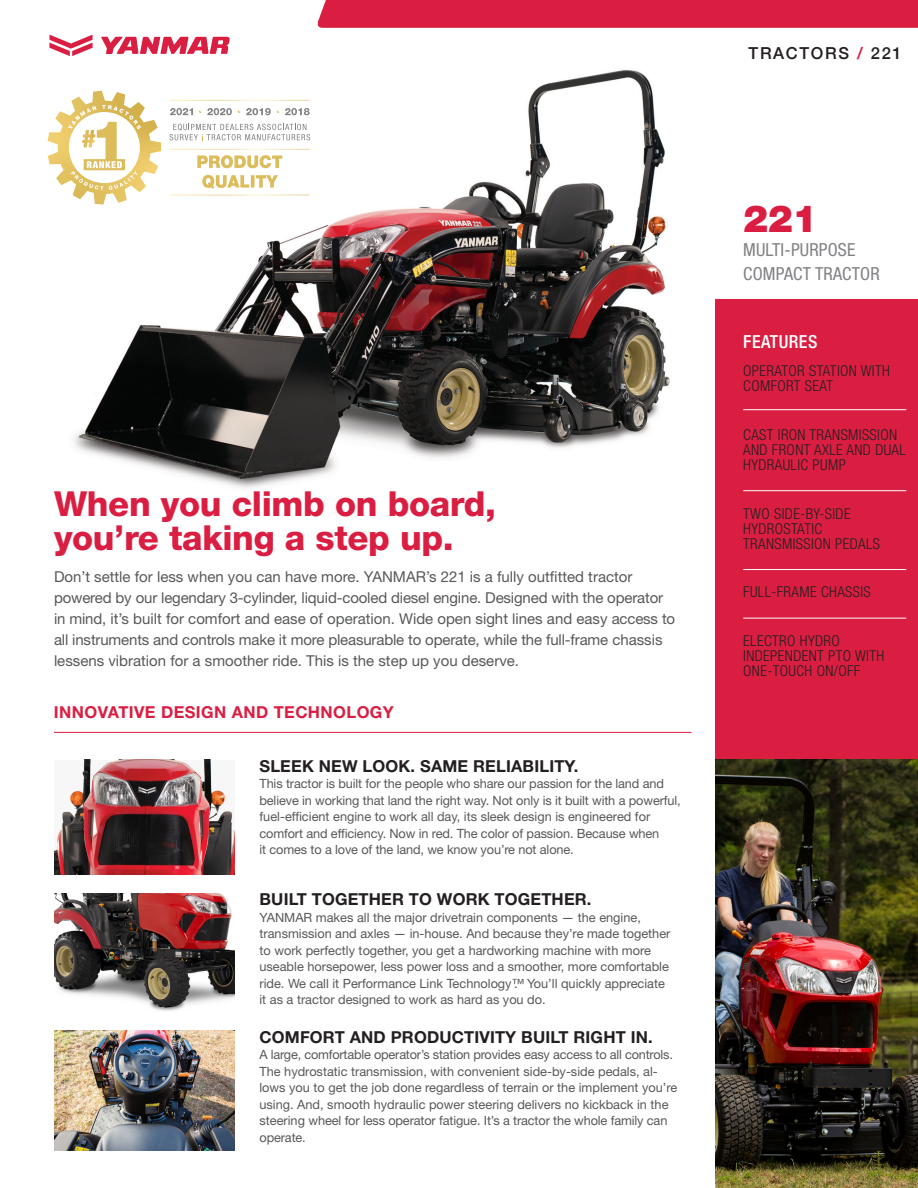
<style>
.page{position:relative;width:918px;height:1188px;background:#fff}
.page>*{position:absolute;margin:0;border:0;box-sizing:border-box;transform-origin:0 0}
.t1{font:900 37.5px "Helvetica Neue LT Std";color:#da1e42}
.t2{font:800 34.5px/34.5px "Helvetica Neue LT Std";letter-spacing:-.01em;color:#da1e42}
.t3{font:condensed 18px "Helvetica Neue";letter-spacing:.01em;color:#808285}
.t4{font:500 condensed 18px "Helvetica Neue LT Std";letter-spacing:.025em;color:#fff}
.t5{font:700 16.5px "Helvetica Neue LT Std";letter-spacing:.01em;color:#231f20}
.t6{font:700 16.5px "Helvetica Neue LT Std";letter-spacing:.025em;color:#da1e42}
.t7{font:500 16.5px "Helvetica Neue";letter-spacing:.1em;color:#231f20}
.t8{font:15px/21px "Helvetica Neue LT Std";color:#57585a}
.t9{font:300 condensed 15px/15px "Helvetica Neue LT Std";letter-spacing:.025em;color:#231f20}
.t10{font:12.75px/16.5px "Helvetica Neue LT Std";color:#57585a}
.s1{color:#da1e42}
</style>
<div class="page">
<div style="left:716px;top:299px;width:202px;height:460px;background:#da1e42"></div>
<img style="left:74px;top:70px;width:596px;height:418px">
<div style="left:317px;top:0;width:601px;height:28px;background:#da1e42"></div>
<hr style="left:54px;top:732px;width:638px;height:1px;background:#da1e42">
<svg style="left:101px;top:37px;width:129px;height:17px"></svg>
<svg style="left:49px;top:35px;width:44px;height:21px"></svg>
<img style="left:716px;top:759px;width:202px;height:429px">
<hr style="left:743px;top:409px;width:163px;height:1px;background:#fff">
<hr style="left:743px;top:490px;width:163px;height:1px;background:#fff">
<hr style="left:743px;top:569px;width:163px;height:1px;background:#fff">
<hr style="left:743px;top:618px;width:163px;height:1px;background:#fff">
<img style="left:54px;top:893px;width:180px;height:118px">
<img style="left:54px;top:1031px;width:180px;height:119px">
<img style="left:54px;top:760px;width:180px;height:114px">
<svg style="left:170px;top:195px;width:140px;height:1px"></svg>
<svg style="left:170px;top:100px;width:140px;height:1px"></svg>
<svg style="left:170px;top:149px;width:140px;height:19px"></svg>
<svg style="left:202px;top:175px;width:76px;height:14px"></svg>
<svg style="left:169px;top:124px;width:141px;height:16px"></svg>
<svg style="left:48px;top:91px;width:113px;height:114px"></svg>
<svg style="left:285px;top:108px;width:25px;height:7px"></svg>
<svg style="left:246px;top:108px;width:25px;height:7px"></svg>
<svg style="left:207px;top:108px;width:25px;height:7px"></svg>
<svg style="left:170px;top:108px;width:23px;height:7px"></svg>
<p class="t2" style="left:54px;top:486px;width:444px">When you climb on board, you’re taking a step up.</p>
<p class="t8" style="left:54px;top:566px;width:623px">Don’t settle for less when you can have more. YANMAR’s 221 is a fully outfitted tractor powered by our legendary 3-cylinder, liquid-cooled diesel engine. Designed with the operator in mind, it’s built for comfort and ease of operation. Wide open sight lines and easy access to all instruments and controls make it more pleasurable to operate, while the full-frame chassis lessens vibration for a smoother ride. This is the step up you deserve.</p>
<p class="t6" style="left:54px;top:702px;width:341px">INNOVATIVE DESIGN AND TECHNOLOGY</p>
<p class="t5" style="left:260px;top:756px;width:321px">SLEEK NEW LOOK. SAME RELIABILITY.</p>
<p class="t10" style="left:260px;top:775px;width:423px">This tractor is built for the people who share our passion for the land and believe in working that land the right way. Not only is it built with a powerful, fuel-efficient engine to work all day, its sleek design is engineered for comfort and efficiency. Now in red. The color of passion. Because when<br>it comes to a love of the land, we know you’re not alone.</p>
<p class="t5" style="left:260px;top:889px;width:334px">BUILT TOGETHER TO WORK TOGETHER.</p>
<p class="t10" style="left:260px;top:909px;width:412px">YANMAR makes all the major drivetrain components — the engine, transmission and axles — in-house. And because they’re made together to work perfectly together, you get a hardworking machine with more useable horsepower, less power loss and a smoother, more comfortable ride. We call it Performance Link Technology™. You’ll quickly appreciate it as a tractor designed to work as hard as you do.</p>
<p class="t5" style="left:260px;top:1027px;width:395px">COMFORT AND PRODUCTIVITY BUILT RIGHT IN.</p>
<p class="t10" style="left:260px;top:1046px;width:419px">A large, comfortable operator’s station provides easy access to all controls.<br>The hydrostatic transmission, with convenient side-by-side pedals, al&shy;lows you to get the job done regardless of terrain or the implement you’re using. And, smooth hydraulic power steering delivers no kickback in the steering wheel for less operator fatigue. It’s a tractor the whole family can operate.</p>
<p class="t7" style="left:749px;top:39px;width:155px">TRACTORS <span class="s1">/</span> 221</p>
<p class="t1" style="left:743px;top:196px;width:76px">221</p>
<p class="t3" style="left:743px;top:239px;width:114px">MULTI-PURPOSE</p>
<p class="t3" style="left:743px;top:263px;width:138px">COMPACT TRACTOR</p>
<p class="t4" style="left:743px;top:331px;width:76px">FEATURES</p>
<p class="t9" style="left:743px;top:363px;width:148px">OPERATOR STATION WITH<br>COMFORT SEAT</p>
<p class="t9" style="left:743px;top:427px;width:164px">CAST IRON TRANSMISSION<br>AND FRONT AXLE AND DUAL<br>HYDRAULIC PUMP</p>
<p class="t9" style="left:743px;top:506px;width:138px">TWO SIDE-BY-SIDE<br>HYDROSTATIC<br>TRANSMISSION PEDALS</p>
<p class="t9" style="left:743px;top:584px;width:129px">FULL-FRAME CHASSIS</p>
<p class="t9" style="left:743px;top:633px;width:142px">ELECTRO HYDRO<br>INDEPENDENT PTO WITH<br>ONE-TOUCH ON/OFF</p>
</div>
